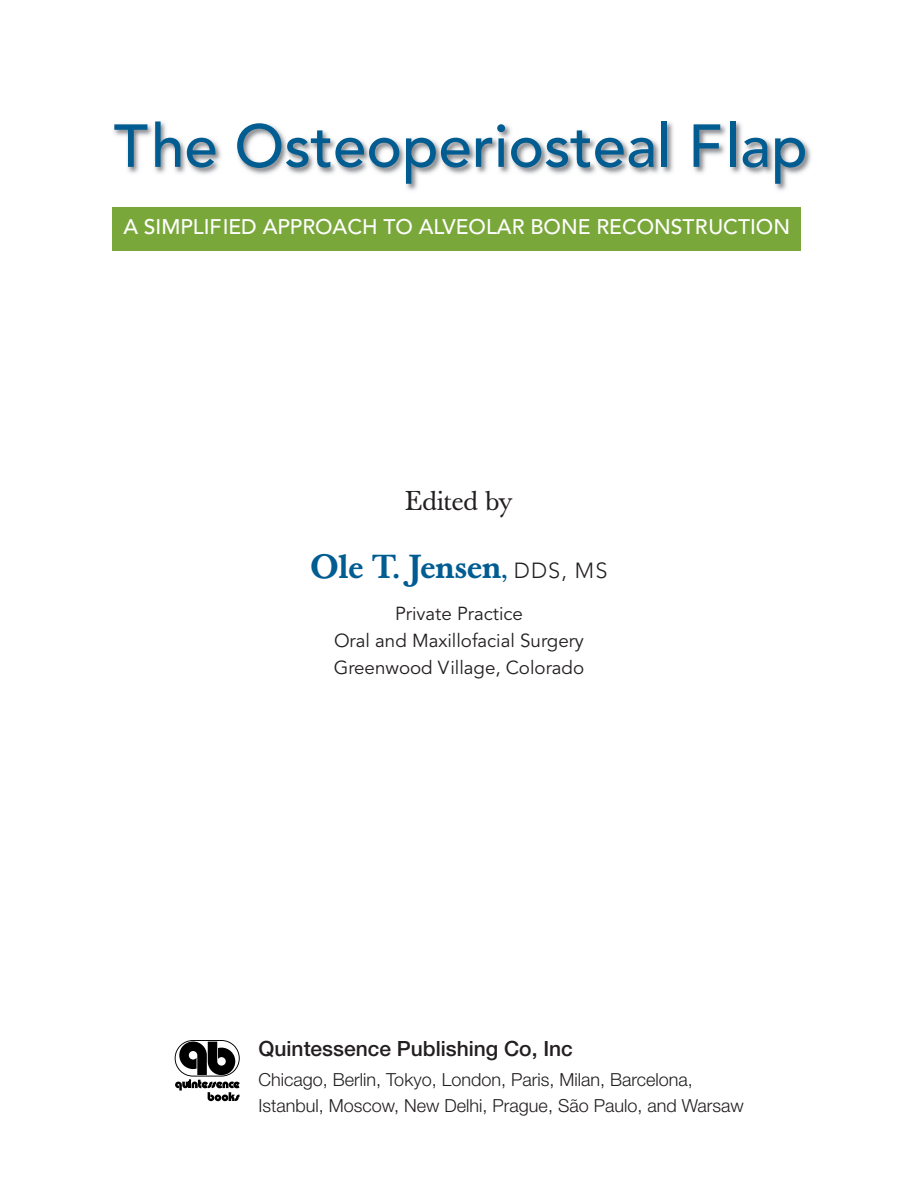
<style>
.page{position:relative;width:918px;height:1188px;background:#fff}
.page>*{position:absolute;margin:0;border:0;box-sizing:border-box;transform-origin:0 0}
.t1{font:500 60px "Avenir";color:#005c91}
.t2{font:500 33px "Baskerville";color:#005c91}
.t3{font:27px "Baskerville";color:#231f20}
.t4{font:500 21px "Avenir";color:#fff}
.t5{font:500 21px "Helvetica Neue";color:#231f20}
.t6{font:18.75px/27px "Avenir";color:#231f20;text-align:center}
.t7{font:300 18px/25.5px "Helvetica Neue";color:#231f20}
.s1{font-size:24px}
.s2{font-family:"Avenir";font-weight:300;font-size:21.75px;color:#231f20}
</style>
<div class="page">
<img style="left:114px;top:121px;width:697px;height:70px">
<svg style="left:175px;top:1040px;width:65px;height:61px"></svg>
<div style="left:112px;top:207px;width:689px;height:44px;background:#79a73a"></div>
<h1 class="t1" style="left:114px;top:121px;width:696px">The Osteoperiosteal Flap</h1>
<p class="t4" style="left:123px;top:218px;width:668px">A SIMPLIFIED APPROACH TO ALVEOLAR BONE RECONSTRUCTION</p>
<h3 class="t3" style="left:406px;top:491px;width:108px">Edited by</h3>
<h2 class="t2" style="left:311px;top:554px;width:298px">Ole T. Jensen<span class="s1">,</span> <span class="s2">DDS, MS</span></h2>
<p class="t6" style="left:334px;top:601px;width:252px">Private Practice<br>Oral and Maxillofacial Surgery<br>Greenwood Village, Colorado</p>
<p class="t5" style="left:259px;top:1041px;width:316px">Quintessence Publishing Co, Inc</p>
<p class="t7" style="left:259px;top:1067px;width:487px">Chicago, Berlin, Tokyo, London, Paris, Milan, Barcelona,<br>Istanbul, Moscow, New Delhi, Prague, São Paulo, and Warsaw</p>
</div>
